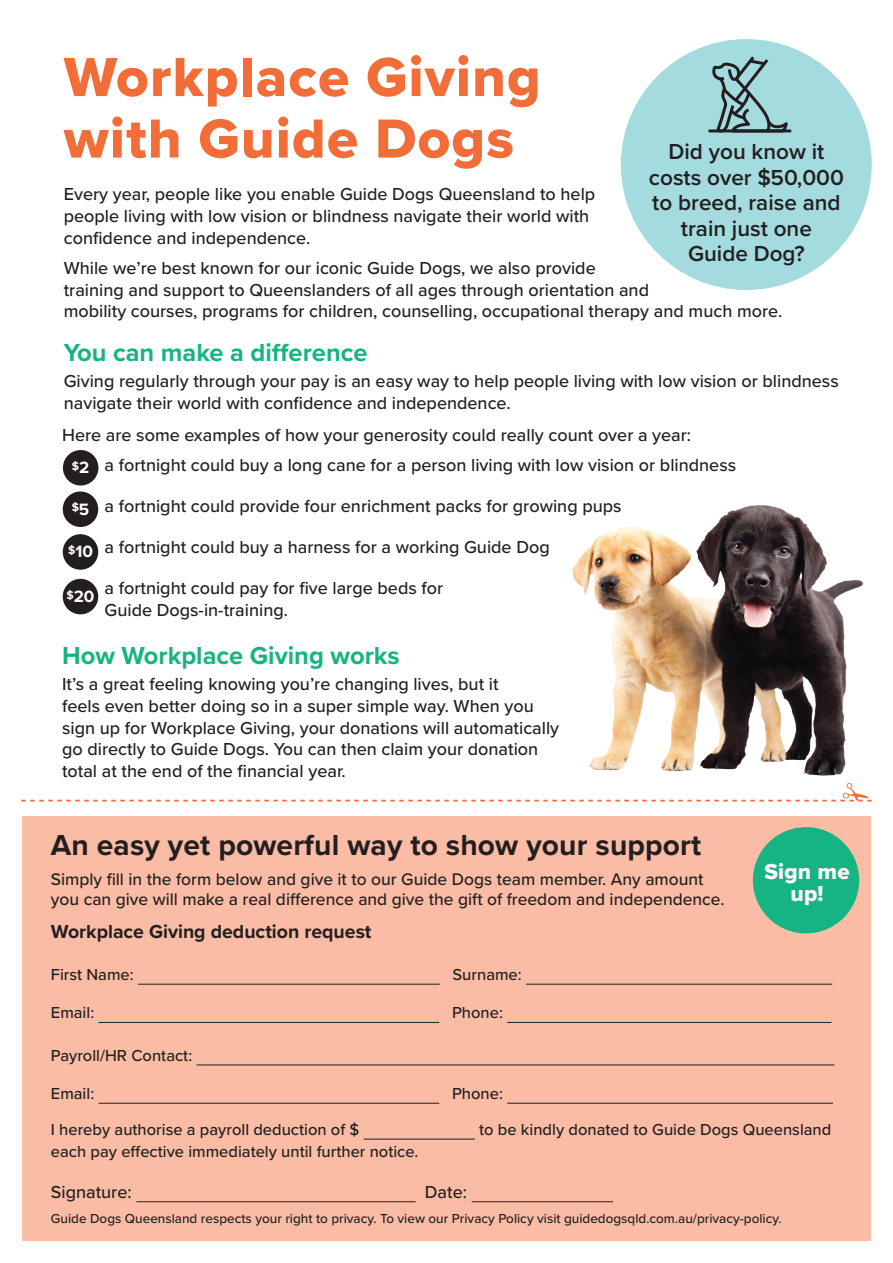
<style>
.page{position:relative;width:893px;height:1263px;background:#fff}
.page>*{position:absolute;margin:0;border:0;box-sizing:border-box;transform-origin:0 0}
.t1{font:57px/61.5px "Proxima Nova Extrabld";letter-spacing:.02em;color:#f26d37}
.t2{font:700 30px "Proxima Nova";letter-spacing:.005em;color:#231f20}
.t3{font:700 25.5px "Proxima Nova";color:#17b483}
.t4{font:600 22.5px/25.5px "Proxima Nova";color:#231f20;text-align:center}
.t5{font:22.5px/22.5px "Proxima Nova Extrabld";letter-spacing:.01em;color:#fff;text-align:center}
.t6{font:700 19.5px "Proxima Nova";color:#231f20}
.t7{font:500 18px/21.8px "Proxima Nova";color:#231f20}
.t8{font:500 17.4px/20.2px "Proxima Nova";color:#231f20}
.t9{font:700 16.95px "Proxima Nova";color:#fff}
.t10{font:500 16.5px "Proxima Nova";color:#231f20}
.t11{font:500 13.5px "Proxima Nova";color:#231f20}
.t12{font:700 11.85px "Proxima Nova";color:#fff}
.s1{font-size:16.95px}
</style>
<div class="page">
<div style="left:22px;top:816px;width:849px;height:425px;background:#fabca5"></div>
<svg style="left:21px;top:783px;width:851px;height:18px"></svg>
<div style="left:753px;top:827px;width:106px;height:106px;background:#17b483;border-radius:50%"></div>
<hr style="left:138px;top:984px;width:302px;height:1px;background:#231f20">
<hr style="left:526px;top:984px;width:306px;height:1px;background:#231f20">
<hr style="left:99px;top:1022px;width:340px;height:1px;background:#231f20">
<hr style="left:507px;top:1022px;width:324px;height:1px;background:#231f20">
<hr style="left:197px;top:1064px;width:637px;height:1px;background:#231f20">
<hr style="left:99px;top:1103px;width:340px;height:1px;background:#231f20">
<hr style="left:507px;top:1103px;width:326px;height:1px;background:#231f20">
<hr style="left:364px;top:1139px;width:111px;height:1px;background:#231f20">
<hr style="left:136px;top:1201px;width:280px;height:1px;background:#231f20">
<hr style="left:472px;top:1201px;width:141px;height:1px;background:#231f20">
<div style="left:621px;top:39px;width:251px;height:251px;background:#a4dbde;border-radius:50%"></div>
<div style="left:63px;top:491px;width:35px;height:36px;background:#231f20;border-radius:50%"></div>
<img style="left:572px;top:505px;width:292px;height:271px">
<div style="left:63px;top:534px;width:35px;height:36px;background:#231f20;border-radius:50%"></div>
<div style="left:63px;top:579px;width:35px;height:35px;background:#231f20;border-radius:50%"></div>
<div style="left:63px;top:450px;width:35px;height:35px;background:#231f20;border-radius:50%"></div>
<hr style="left:708px;top:129px;width:83px;height:3px;background:#231f20;border-radius:2px">
<svg style="left:712px;top:56px;width:76px;height:74px"></svg>
<h1 class="t1" style="left:64px;top:45px;width:478px">Workplace Giving with Guide Dogs</h1>
<p class="t7" style="left:64px;top:183px;width:533px">Every year, people like you enable Guide Dogs Queensland to help people living with low vision or blindness navigate their world with confidence and independence.</p>
<p class="t7" style="left:64px;top:256px;width:720px">While we’re best known for our iconic Guide Dogs, we also provide<br>training and support to Queenslanders of all ages through orientation and<br>mobility courses, programs for children, counselling, occupational therapy and much more.</p>
<h3 class="t3" style="left:64px;top:334px;width:305px">You can make a difference</h3>
<p class="t7" style="left:64px;top:370px;width:776px">Giving regularly through your pay is an easy way to help people living with low vision or blindness navigate their world with confidence and independence.</p>
<p class="t7" style="left:62px;top:424px;width:631px">Here are some examples of how your generosity could really count over a year:</p>
<p class="t4" style="left:649px;top:138px;width:196px">Did you know it costs over $50,000 to breed, raise and train just one<br>Guide Dog?</p>
<p class="t12" style="left:72px;top:457px;width:19px">$<span class="s1">2</span></p>
<p class="t7" style="left:105px;top:454px;width:633px">a fortnight could buy a long cane for a person living with low vision or blindness</p>
<p class="t7" style="left:105px;top:495px;width:518px">a fortnight could provide four enrichment packs for growing pups</p>
<p class="t7" style="left:105px;top:536px;width:447px">a fortnight could buy a harness for a working Guide Dog</p>
<p class="t12" style="left:72px;top:499px;width:19px">$<span class="s1">5</span></p>
<p class="t9" style="left:68px;top:539px;width:26px"><sup>$</sup>10</p>
<p class="t9" style="left:66px;top:584px;width:30px"><sup>$</sup>20</p>
<p class="t7" style="left:105px;top:576px;width:340px">a fortnight could pay for five large beds for<br>Guide Dogs-in-training.</p>
<h3 class="t3" style="left:62px;top:636px;width:339px">How Workplace Giving works</h3>
<p class="t7" style="left:62px;top:672px;width:499px">It’s a great feeling knowing you’re changing lives, but it<br>feels even better doing so in a super simple way. When you sign up for Workplace Giving, your donations will automatically go directly to Guide Dogs. You can then claim your donation total at the end of the financial year.</p>
<h2 class="t2" style="left:51px;top:822px;width:652px">An easy yet powerful way to show your support</h2>
<p class="t8" style="left:51px;top:868px;width:675px">Simply fill in the form below and give it to our Guide Dogs team member. Any amount you can give will make a real difference and give the gift of freedom and independence.</p>
<p class="t6" style="left:51px;top:916px;width:322px">Workplace Giving deduction request</p>
<p class="t10" style="left:51px;top:962px;width:84px">First Name:</p>
<p class="t10" style="left:453px;top:962px;width:71px">Surname:</p>
<p class="t10" style="left:51px;top:1000px;width:45px">Email:</p>
<p class="t10" style="left:452px;top:1000px;width:52px">Phone:</p>
<p class="t10" style="left:51px;top:1043px;width:143px">Payroll/HR Contact:</p>
<p class="t10" style="left:51px;top:1081px;width:45px">Email:</p>
<p class="t10" style="left:452px;top:1081px;width:52px">Phone:</p>
<p class="t10" style="left:51px;top:1117px;width:310px">I hereby authorise a payroll deduction of $</p>
<p class="t10" style="left:479px;top:1117px;width:354px">to be kindly donated to Guide Dogs Queensland</p>
<p class="t10" style="left:51px;top:1139px;width:369px">each pay effective immediately until further notice.</p>
<p class="t7" style="left:51px;top:1180px;width:82px">Signature:</p>
<p class="t7" style="left:425px;top:1180px;width:44px">Date:</p>
<p class="t11" style="left:51px;top:1208px;width:732px">Guide Dogs Queensland respects your right to privacy. To view our Privacy Policy visit guidedogsqld.com.au/privacy-policy.</p>
<p class="t5" style="left:764px;top:860px;width:87px">Sign me up!</p>
</div>
